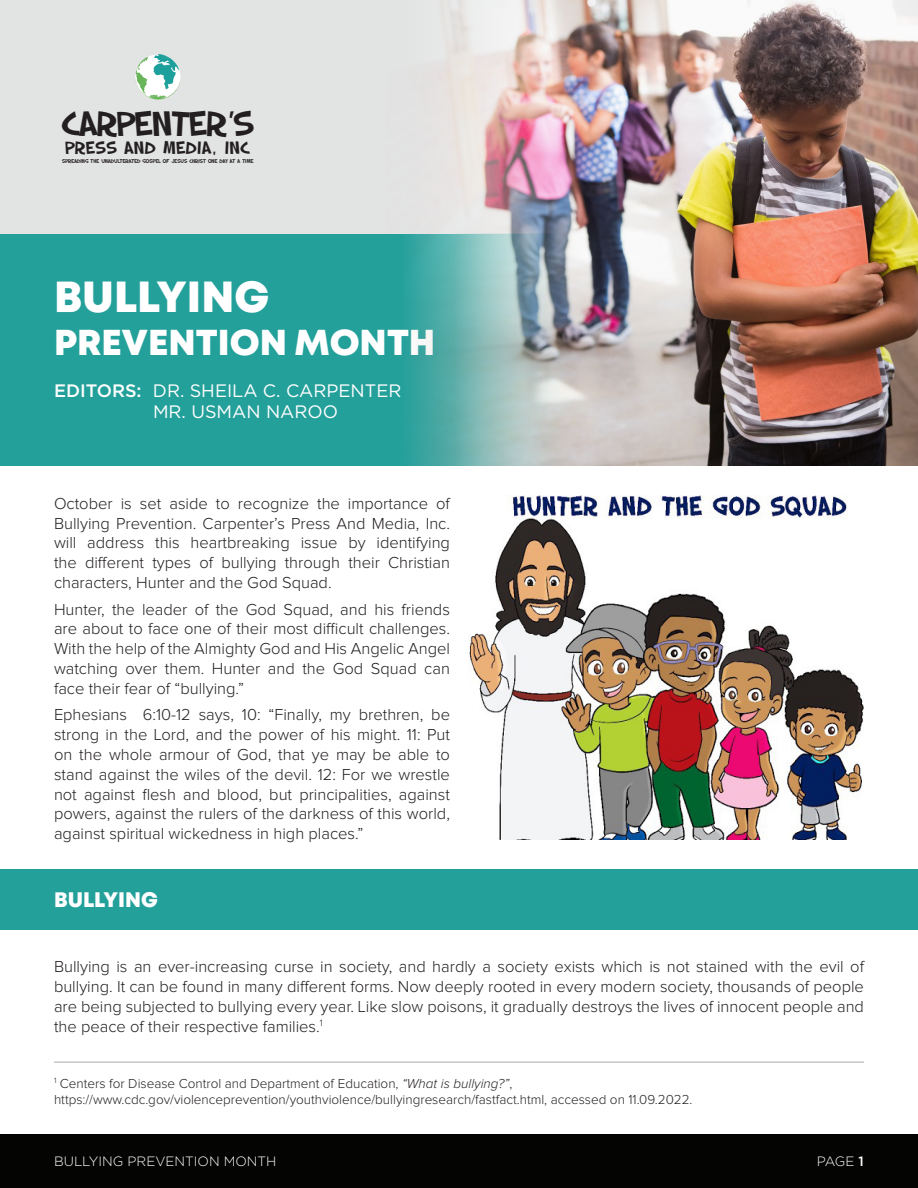
<style>
.page{position:relative;width:918px;height:1188px;background:#fff}
.page>*{position:absolute;margin:0;border:0;box-sizing:border-box;transform-origin:0 0}
.t1{font:43.5px "Mont Heavy DEMO";color:#fff}
.t2{font:36.75px "SF Slapstick Comic";color:#231f20}
.t3{font:36px "Mont Heavy DEMO";color:#fff}
.t4{font:21px "Mont Heavy DEMO";color:#fff}
.t5{font:18.75px "SF Slapstick Comic";letter-spacing:.04em;color:#231f20}
.t6{font:18px "Gotham";color:#fff}
.t7{font:300 16.5px/19.8px "Proxima Nova";color:#231f20;text-align:justify}
.t8{font:300 13.5px "Proxima Nova";color:#231f20}
.t9{font:300 13.5px "Gotham";color:#fff}
.t10{font:5.85px "SF Slapstick Comic";letter-spacing:.015em;color:#231f20}
.s1{font-weight:500}
.s2{font-style:italic}
</style>
<div class="page">
<div style="left:0;top:1134px;width:918px;height:54px;background:#040503"></div>
<div style="left:0;top:233px;width:918px;height:233px;background:#24a09b"></div>
<div style="left:0;top:0;width:918px;height:233px;background:#e2e3e3"></div>
<img style="left:468px;top:496px;width:396px;height:343px">
<svg style="left:135px;top:54px;width:46px;height:46px"></svg>
<hr style="left:54px;top:1062px;width:810px;height:1px;background:#aaabab">
<div style="left:0;top:869px;width:918px;height:60px;background:#24a09b"></div>
<img style="left:387px;top:0;width:531px;height:466px">
<p class="t2" style="left:62px;top:100px;width:193px">CARPENTER’S</p>
<p class="t5" style="left:65px;top:136px;width:186px">PRESS AND MEDIA, INC</p>
<p class="t10" style="left:62px;top:157px;width:193px">SPREADING THE UNADULTERATED GOSPEL OF JESUS CHRIST ONE DAY AT A TIME</p>
<p class="t1" style="left:54px;top:272px;width:217px">BULLYING</p>
<p class="t3" style="left:54px;top:322px;width:383px">PREVENTION MONTH</p>
<p class="t6" style="left:54px;top:379px;width:349px"><span class="s1">EDITORS:</span> DR. SHEILA C. CARPENTER</p>
<p class="t6" style="left:153px;top:400px;width:187px">MR. USMAN NAROO</p>
<p class="t7" style="left:54px;top:494px;width:398px">October is set aside to recognize the importance of Bullying Prevention. Carpenter’s Press And Media, Inc. will address this heartbreaking issue by identifying the different types of bullying through their Christian characters, Hunter and the God Squad.</p>
<p class="t7" style="left:54px;top:600px;width:398px">Hunter, the leader of the God Squad, and his friends are about to face one of their most difficult challenges.<br>With the help of the Almighty God and His Angelic Angel watching over them. Hunter and the God Squad can face their fear of “bullying.”</p>
<p class="t7" style="left:54px;top:706px;width:398px">Ephesians 6:10-12 says, 10: “Finally, my brethren, be strong in the Lord, and the power of his might. 11: Put on the whole armour of God, that ye may be able to stand against the wiles of the devil. 12: For we wrestle not against flesh and blood, but principalities, against powers, against the rulers of the darkness of this world, against spiritual wickedness in high places.”</p>
<p class="t4" style="left:54px;top:888px;width:105px">BULLYING</p>
<p class="t7" style="left:54px;top:958px;width:812px">Bullying is an ever-increasing curse in society, and hardly a society exists which is not stained with the evil of bullying. It can be found in many different forms. Now deeply rooted in every modern society, thousands of people are being subjected to bullying every year. Like slow poisons, it gradually destroys the lives of innocent people and the peace of their respective families.<sup>1</sup></p>
<p class="t8" style="left:54px;top:1077px;width:460px"><sup>1</sup> Centers for Disease Control and Department of Education, <span class="s2">“What is bullying?”</span>,</p>
<p class="t8" style="left:54px;top:1093px;width:640px">https://www.cdc.gov/violenceprevention/youthviolence/bullyingresearch/fastfact.html, accessed on 11.09.2022.</p>
<p class="t9" style="left:54px;top:1153px;width:224px">BULLYING PREVENTION MONTH</p>
<p class="t9" style="left:817px;top:1153px;width:49px">PAGE <span class="s1">1</span></p>
</div>
